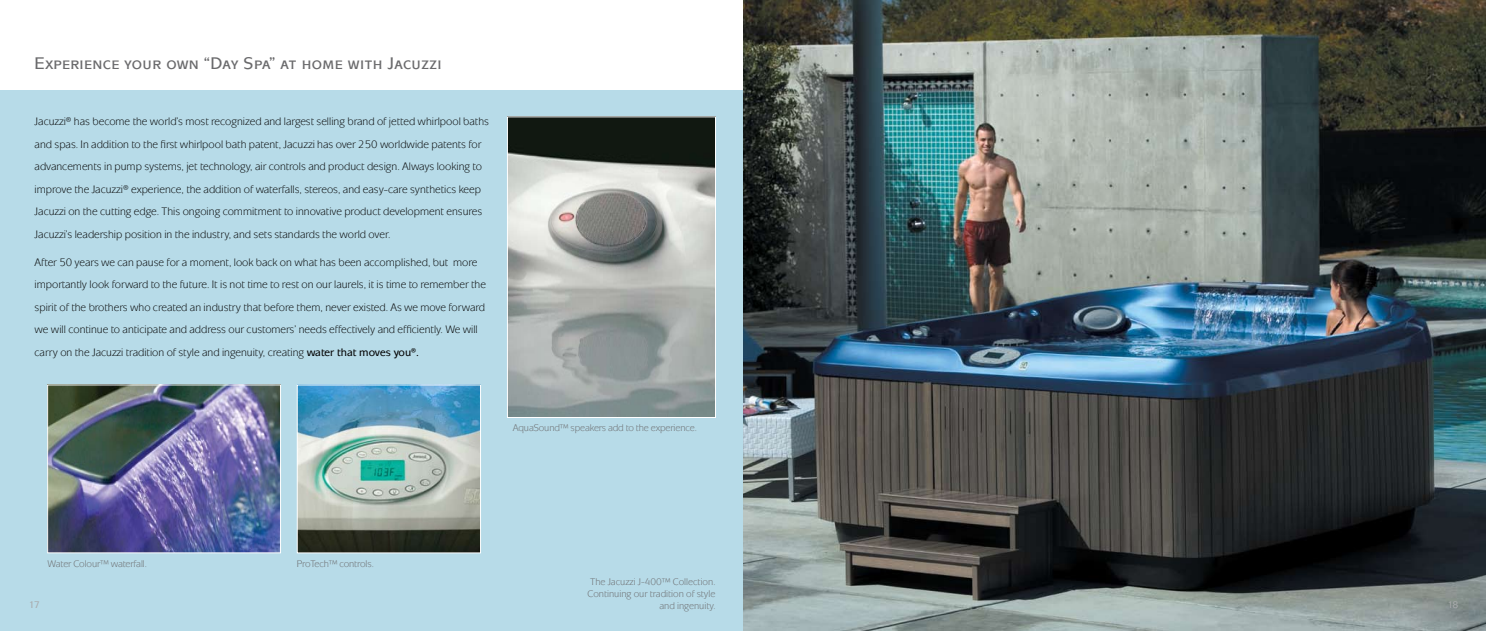
<style>
.page{position:relative;width:1486px;height:631px;background:#fff}
.page>*{position:absolute;margin:0;border:0;box-sizing:border-box;transform-origin:0 0}
.t1{font:500 17.5px "Mixage SCITC";letter-spacing:.025em;color:#6a6a6c}
.t2{font:11.25px/22.5px "Mixage ITC";color:#000}
.t3{font:10px/12px "Mixage ITC";letter-spacing:-.01em;color:#6a6a6c}
.t4{font:500 10px "Mixage ITC";color:#a8aaac}
.s1{font-weight:500}
</style>
<div class="page">
<div style="left:1px;top:91px;width:770px;height:540px;background:#b7dbe8"></div>
<img style="left:509px;top:119px;width:205px;height:297px">
<div style="left:507px;top:117px;width:209px;height:301px;border:1px solid #fff"></div>
<img style="left:743px;top:1px;width:742px;height:630px">
<img style="left:49px;top:387px;width:230px;height:164px">
<div style="left:47px;top:385px;width:234px;height:168px;border:1px solid #fff"></div>
<img style="left:299px;top:387px;width:180px;height:164px">
<div style="left:297px;top:385px;width:184px;height:168px;border:1px solid #fff"></div>
<h1 class="t1" style="left:35px;top:53px;width:408px">Experience your own “Day Spa” at home with Jacuzzi</h1>
<p class="t2" style="left:35px;top:110px;width:456px">Jacuzzi® has become the world’s most recognized and largest selling brand of jetted whirlpool baths and spas. In addition to the first whirlpool bath patent, Jacuzzi has over 250 worldwide patents for advancements in pump systems, jet technology, air controls and product design. Always looking to improve the Jacuzzi® experience, the addition of waterfalls, stereos, and easy-care synthetics keep Jacuzzi on the cutting edge. This ongoing commitment to innovative product development ensures Jacuzzi’s leadership position in the industry, and sets standards the world over.</p>
<p class="t2" style="left:35px;top:251px;width:453px">After 50 years we can pause for a moment, look back on what has been accomplished, but more importantly look forward to the future. It is not time to rest on our laurels, it is time to remember the spirit of the brothers who created an industry that before them, never existed. As we move forward we will continue to anticipate and address our customers’ needs effectively and efficiently. We will carry on the Jacuzzi tradition of style and ingenuity, creating <span class="s1">water that moves you®.</span></p>
<p class="t3" style="left:513px;top:421px;width:185px">AquaSound™ speakers add to the experience.</p>
<p class="t3" style="left:48px;top:558px;width:101px">Water Colour™ waterfall.</p>
<p class="t3" style="left:297px;top:558px;width:78px">ProTech™ controls.</p>
<p class="t3" style="left:587px;top:575px;width:130px">The Jacuzzi J-400™ Collection.<br>Continuing our tradition of style</p>
<p class="t4" style="left:29px;top:599px;width:12px">17</p>
<p class="t3" style="left:659px;top:599px;width:57px">and ingenuity.</p>
<p class="t4" style="left:1447px;top:599px;width:12px">18</p>
</div>
